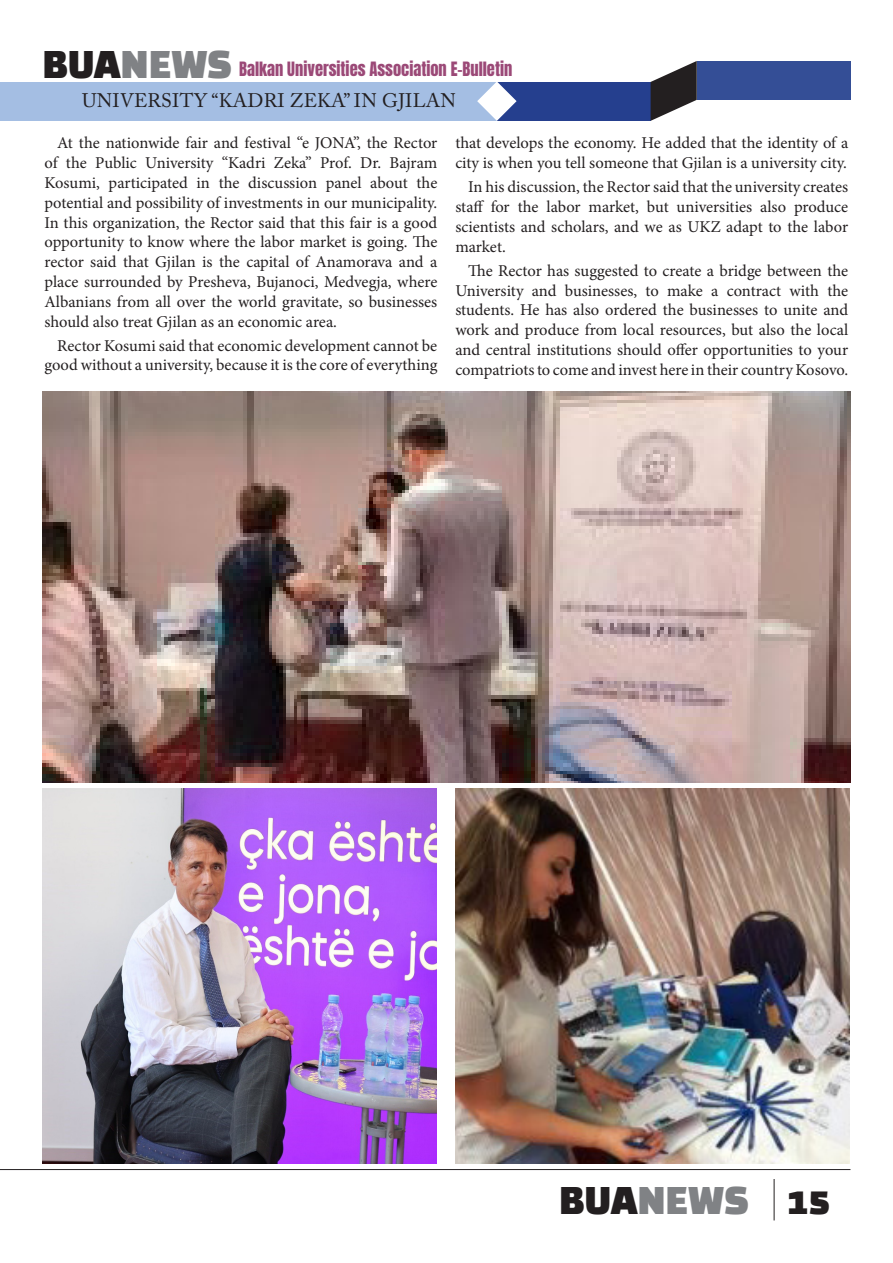
<style>
.page{position:relative;width:893px;height:1263px;background:#fff}
.page>*{position:absolute;margin:0;border:0;box-sizing:border-box;transform-origin:0 0}
.t1{font:36px "Black Han Sans";color:#231f20}
.İçerik_Metin{font:19.5px "Adobe Caslon Pro";letter-spacing:.015em;color:#231f20}
.İçerik_Metin-2{font:16.5px/19.8px "Minion Pro";letter-spacing:-.005em;color:#231f20;text-align:justify}
.t2{font:16.5px "Anton";color:#9b4977}
.s1{font-family:"Black Han Sans";font-size:36px;color:#231f20}
.s2{font-family:"Black Han Sans";font-size:36px;color:#808285}
.s3{color:#808285}
</style>
<div class="page">
<div style="left:697px;top:61px;width:153px;height:39px;background:#344e96"></div>
<div style="left:497px;top:82px;width:154px;height:39px;background:#253f8e"></div>
<div style="left:0;top:82px;width:497px;height:39px;background:#a4bee3"></div>
<svg style="left:651px;top:61px;width:46px;height:60px"></svg>
<svg style="left:477px;top:82px;width:40px;height:39px"></svg>
<hr style="left:774px;top:1179px;width:1px;height:41px;background:#231f20">
<hr style="left:0;top:1169px;width:850px;height:1px;background:#231f20">
<img style="left:43px;top:391px;width:807px;height:391px">
<img style="left:43px;top:788px;width:394px;height:375px">
<img style="left:455px;top:788px;width:395px;height:375px">
<p class="t2" style="left:43px;top:61px;width:471px"><span class="s1">BUA</span><span class="s2">NEWS</span> Balkan Universities Association E-Bulletin</p>
<p class="İçerik_Metin" style="left:82px;top:89px;width:376px">UNIVERSITY “KADRI ZEKA” IN GJILAN</p>
<p class="İçerik_Metin-2" style="left:44px;top:133px;width:394px;text-indent:13px">At the nationwide fair and festival “e JONA”, the Rector of the Public University “Kadri Zeka” Prof. Dr. Bajram Kosumi, participated in the discussion panel about the potential and possibility of investments in our municipality.<br>In this organization, the Rector said that this fair is a good opportunity to know where the labor market is going. The rector said that Gjilan is the capital of Anamorava and a place surrounded by Presheva, Bujanoci, Medvegja, where Albanians from all over the world gravitate, so businesses should also treat Gjilan as an economic area.</p>
<p class="İçerik_Metin-2" style="left:44px;top:336px;width:394px;text-align:right">Rector Kosumi said that economic development cannot be good without a university, because it is the core of everything</p>
<p class="İçerik_Metin-2" style="left:455px;top:133px;width:394px">that develops the economy. He added that the identity of a city is when you tell someone that Gjilan is a university city.</p>
<p class="İçerik_Metin-2" style="left:455px;top:177px;width:394px;text-indent:13px">In his discussion, the Rector said that the university creates staff for the labor market, but universities also produce scientists and scholars, and we as UKZ adapt to the labor market.</p>
<p class="İçerik_Metin-2" style="left:455px;top:261px;width:394px;text-indent:13px">The Rector has suggested to create a bridge between the University and businesses, to make a contract with the students. He has also ordered the businesses to unite and work and produce from local resources, but also the local and central institutions should offer opportunities to your compatriots to come and invest here in their country Kosovo.</p>
<h1 class="t1" style="left:559px;top:1184px;width:272px">BUA<span class="s3">NEWS</span> 15</h1>
</div>
